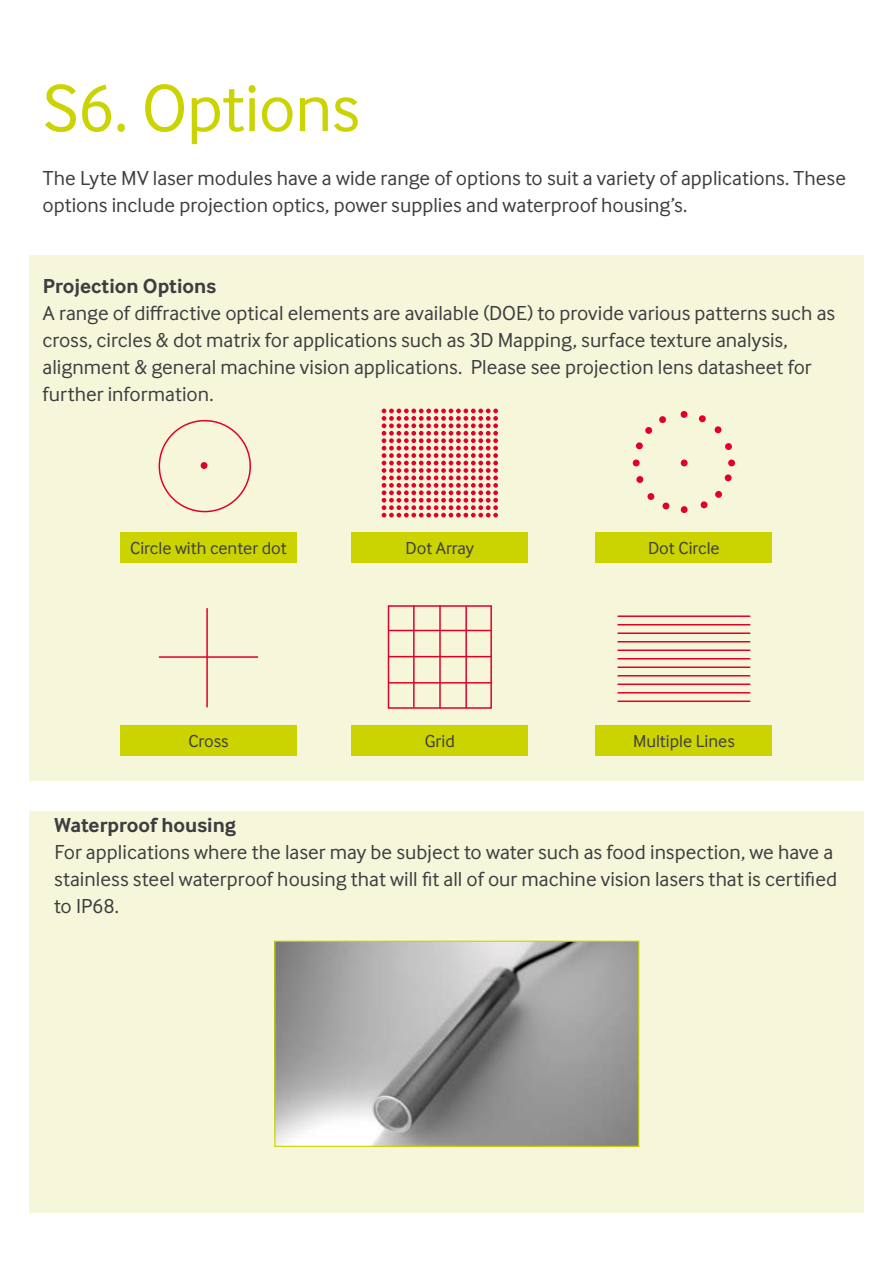
<style>
.page{position:relative;width:893px;height:1263px;background:#fff}
.page>*{position:absolute;margin:0;border:0;box-sizing:border-box;transform-origin:0 0}
.t1{font:69px "Inter Face";letter-spacing:-.01em;color:#cbd300}
.t2{font:21px/27px "Inter Face";color:#3e3e40}
.t3{font:700 21px "Inter Face";color:#3e3e40}
.t4{font:18px "Inter Face";color:#3e3e40}
</style>
<div class="page">
<div style="left:29px;top:255px;width:834px;height:525px;background:#f5f6da"></div>
<div style="left:29px;top:811px;width:834px;height:401px;background:#f5f6da"></div>
<div style="left:159px;top:420px;width:92px;height:92px;border:2px solid #e20029;border-radius:50%"></div>
<div style="left:201px;top:462px;width:6px;height:7px;border:2px solid #e20029;border-radius:50%"></div>
<div style="left:120px;top:532px;width:177px;height:30px;background:#cbd300"></div>
<div style="left:351px;top:532px;width:177px;height:30px;background:#cbd300"></div>
<svg style="left:382px;top:409px;width:116px;height:108px"></svg>
<div style="left:595px;top:532px;width:177px;height:30px;background:#cbd300"></div>
<div style="left:681px;top:411px;width:6px;height:7px;border:2px solid #e20029;border-radius:50%"></div>
<div style="left:681px;top:506px;width:7px;height:7px;border:2px solid #e20029;border-radius:50%"></div>
<div style="left:633px;top:459px;width:7px;height:7px;border:2px solid #e20029;border-radius:50%"></div>
<div style="left:728px;top:459px;width:7px;height:7px;border:2px solid #e20029;border-radius:50%"></div>
<div style="left:715px;top:426px;width:6px;height:7px;border:2px solid #e20029;border-radius:50%"></div>
<div style="left:647px;top:493px;width:7px;height:7px;border:2px solid #e20029;border-radius:50%"></div>
<div style="left:715px;top:491px;width:7px;height:7px;border:2px solid #e20029;border-radius:50%"></div>
<div style="left:645px;top:427px;width:7px;height:7px;border:2px solid #e20029;border-radius:50%"></div>
<div style="left:681px;top:459px;width:7px;height:7px;border:2px solid #e20029;border-radius:50%"></div>
<div style="left:659px;top:416px;width:7px;height:7px;border:2px solid #e20029;border-radius:50%"></div>
<div style="left:636px;top:442px;width:7px;height:7px;border:2px solid #e20029;border-radius:50%"></div>
<div style="left:636px;top:476px;width:7px;height:7px;border:2px solid #e20029;border-radius:50%"></div>
<div style="left:662px;top:503px;width:7px;height:6px;border:2px solid #e20029;border-radius:50%"></div>
<div style="left:701px;top:501px;width:6px;height:7px;border:2px solid #e20029;border-radius:50%"></div>
<div style="left:725px;top:474px;width:7px;height:7px;border:2px solid #e20029;border-radius:50%"></div>
<div style="left:725px;top:443px;width:7px;height:7px;border:2px solid #e20029;border-radius:50%"></div>
<div style="left:699px;top:415px;width:7px;height:7px;border:2px solid #e20029;border-radius:50%"></div>
<hr style="left:206px;top:608px;width:2px;height:99px;background:#e20029">
<hr style="left:159px;top:656px;width:99px;height:2px;background:#e20029">
<div style="left:120px;top:726px;width:177px;height:30px;background:#cbd300"></div>
<div style="left:595px;top:726px;width:177px;height:30px;background:#cbd300"></div>
<hr style="left:618px;top:615px;width:132px;height:2px;background:#e20029">
<hr style="left:618px;top:624px;width:132px;height:1px;background:#e20029">
<hr style="left:618px;top:632px;width:132px;height:2px;background:#e20029">
<hr style="left:618px;top:641px;width:132px;height:1px;background:#e20029">
<hr style="left:618px;top:649px;width:132px;height:2px;background:#e20029">
<hr style="left:618px;top:658px;width:132px;height:1px;background:#e20029">
<hr style="left:618px;top:666px;width:132px;height:2px;background:#e20029">
<hr style="left:618px;top:675px;width:132px;height:1px;background:#e20029">
<hr style="left:618px;top:683px;width:132px;height:2px;background:#e20029">
<hr style="left:618px;top:692px;width:132px;height:1px;background:#e20029">
<hr style="left:618px;top:700px;width:132px;height:2px;background:#e20029">
<div style="left:351px;top:726px;width:177px;height:30px;background:#cbd300"></div>
<div style="left:388px;top:605px;width:104px;height:104px;border:2px solid #e20029"></div>
<hr style="left:413px;top:605px;width:2px;height:102px;background:#e20029">
<hr style="left:439px;top:605px;width:2px;height:103px;background:#e20029">
<hr style="left:465px;top:606px;width:2px;height:102px;background:#e20029">
<hr style="left:388px;top:630px;width:103px;height:1px;background:#e20029">
<hr style="left:389px;top:656px;width:102px;height:1px;background:#e20029">
<hr style="left:389px;top:682px;width:103px;height:1px;background:#e20029">
<img style="left:276px;top:943px;width:361px;height:202px">
<div style="left:274px;top:941px;width:365px;height:206px;border:1px solid #cbd300"></div>
<h1 class="t1" style="left:43px;top:69px;width:318px">S6. Options</h1>
<p class="t2" style="left:43px;top:164px;width:805px">The Lyte MV laser modules have a wide range of options to suit a variety of applications. These options include projection optics, power supplies and waterproof housing’s.</p>
<p class="t3" style="left:43px;top:274px;width:175px">Projection Options</p>
<p class="t2" style="left:43px;top:299px;width:794px">A range of diffractive optical elements are available (DOE) to provide various patterns such as cross, circles &amp; dot matrix for applications such as 3D Mapping, surface texture analysis, alignment &amp; general machine vision applications. Please see projection lens datasheet for further information.</p>
<p class="t4" style="left:130px;top:537px;width:158px">Circle with center dot</p>
<p class="t4" style="left:406px;top:537px;width:70px">Dot Array</p>
<p class="t4" style="left:648px;top:537px;width:73px">Dot Circle</p>
<p class="t4" style="left:188px;top:731px;width:42px">Cross</p>
<p class="t4" style="left:425px;top:731px;width:31px">Grid</p>
<p class="t4" style="left:633px;top:731px;width:103px">Multiple Lines</p>
<p class="t3" style="left:54px;top:813px;width:183px">Waterproof housing</p>
<p class="t2" style="left:54px;top:838px;width:785px">For applications where the laser may be subject to water such as food inspection, we have a stainless steel waterproof housing that will fit all of our machine vision lasers that is certified to IP68.</p>
</div>
